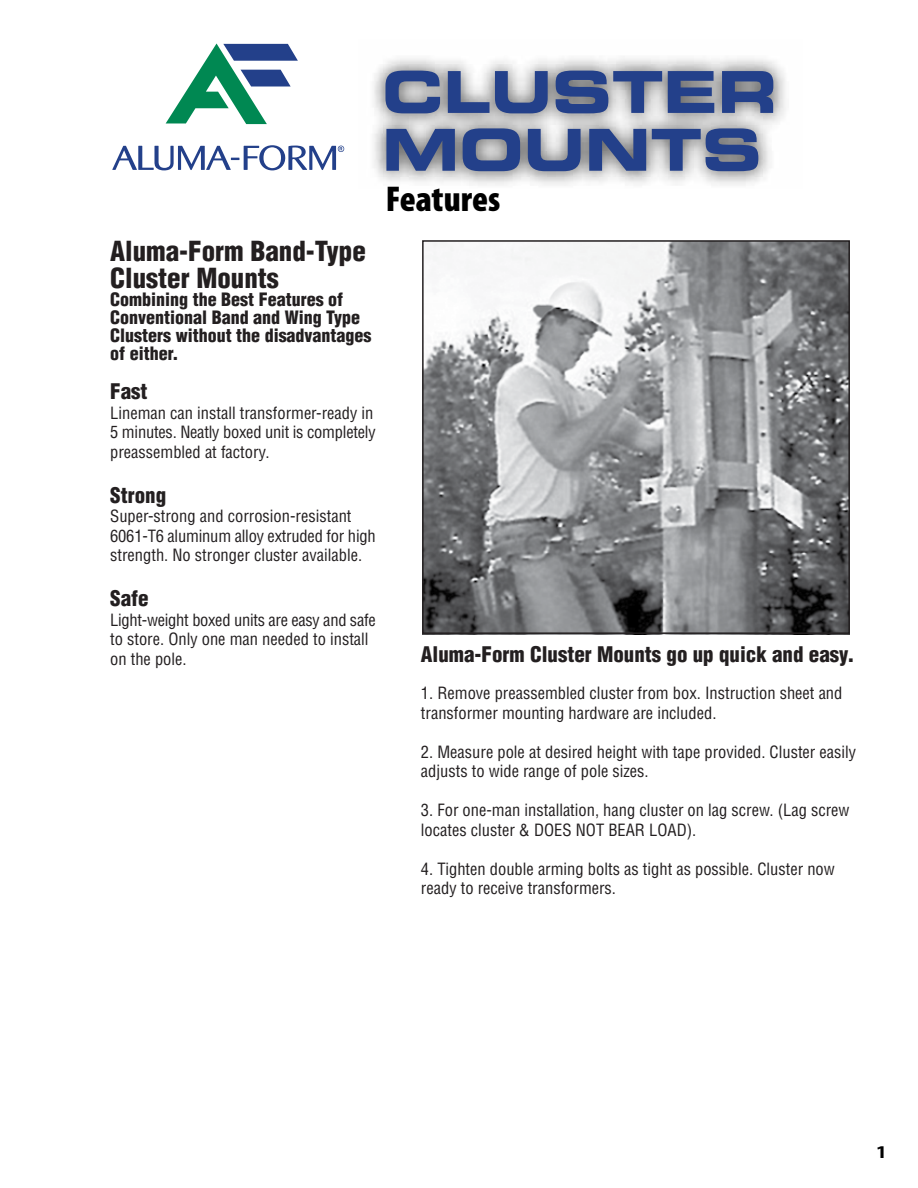
<style>
.page{position:relative;width:918px;height:1188px;background:#fff}
.page>*{position:absolute;margin:0;border:0;box-sizing:border-box;transform-origin:0 0}
.t1{font:57.75px/57.8px "Eurostile Bold Extended Two";color:#23408a}
.t2{font:900 condensed 36px "Myriad Pro";color:#000}
.t3{font:900 condensed 27px/27px "Helvetica";color:#231f20}
.t4{font:900 condensed 21px "Helvetica";color:#231f20}
.t5{font:900 condensed 18px/18px "Helvetica";color:#231f20}
.t6{font:700 condensed 18px "Myriad Pro";color:#000;scale:1.29 1}
.t7{font:condensed 16.5px/19.5px "Helvetica";color:#231f20}
</style>
<div class="page">
<svg style="left:166px;top:44px;width:132px;height:80px"></svg>
<svg style="left:112px;top:145px;width:232px;height:25px"></svg>
<img style="left:374px;top:58px;width:412px;height:128px">
<img style="left:425px;top:243px;width:422px;height:388px">
<div style="left:422px;top:240px;width:428px;height:394px;border:2px solid #231f20"></div>
<h1 class="t1" style="left:382px;top:62px;width:397px">CLUSTER<br>MOUNTS</h1>
<h2 class="t2" style="left:386px;top:179px;width:116px">Features</h2>
<h3 class="t3" style="left:110px;top:238px;width:257px">Aluma-Form Band-Type<br>Cluster Mounts</h3>
<p class="t5" style="left:110px;top:291px;width:263px">Combining the Best Features of<br>Conventional Band and Wing Type<br>Clusters without the disadvantages of either.</p>
<p class="t4" style="left:110px;top:379px;width:39px">Fast</p>
<p class="t7" style="left:110px;top:403px;width:267px">Lineman can install transformer-ready in<br>5 minutes. Neatly boxed unit is completely preassembled at factory.</p>
<p class="t4" style="left:110px;top:482px;width:57px">Strong</p>
<p class="t7" style="left:110px;top:506px;width:267px">Super-strong and corrosion-resistant<br>6061-T6 aluminum alloy extruded for high strength. No stronger cluster available.</p>
<p class="t4" style="left:110px;top:586px;width:40px">Safe</p>
<p class="t7" style="left:110px;top:610px;width:267px">Light-weight boxed units are easy and safe to store. Only one man needed to install on the pole.</p>
<p class="t4" style="left:421px;top:641px;width:435px">Aluma-Form Cluster Mounts go up quick and easy.</p>
<p class="t7" style="left:421px;top:683px;width:423px">1. Remove preassembled cluster from box. Instruction sheet and transformer mounting hardware are included.</p>
<p class="t7" style="left:421px;top:742px;width:437px">2. Measure pole at desired height with tape provided. Cluster easily adjusts to wide range of pole sizes.</p>
<p class="t7" style="left:421px;top:800px;width:430px">3. For one-man installation, hang cluster on lag screw. (Lag screw locates cluster &amp; DOES NOT BEAR LOAD).</p>
<p class="t7" style="left:421px;top:859px;width:415px">4. Tighten double arming bolts as tight as possible. Cluster now ready to receive transformers.</p>
<p class="t6" style="left:876px;top:1140px;width:9px">1</p>
</div>
